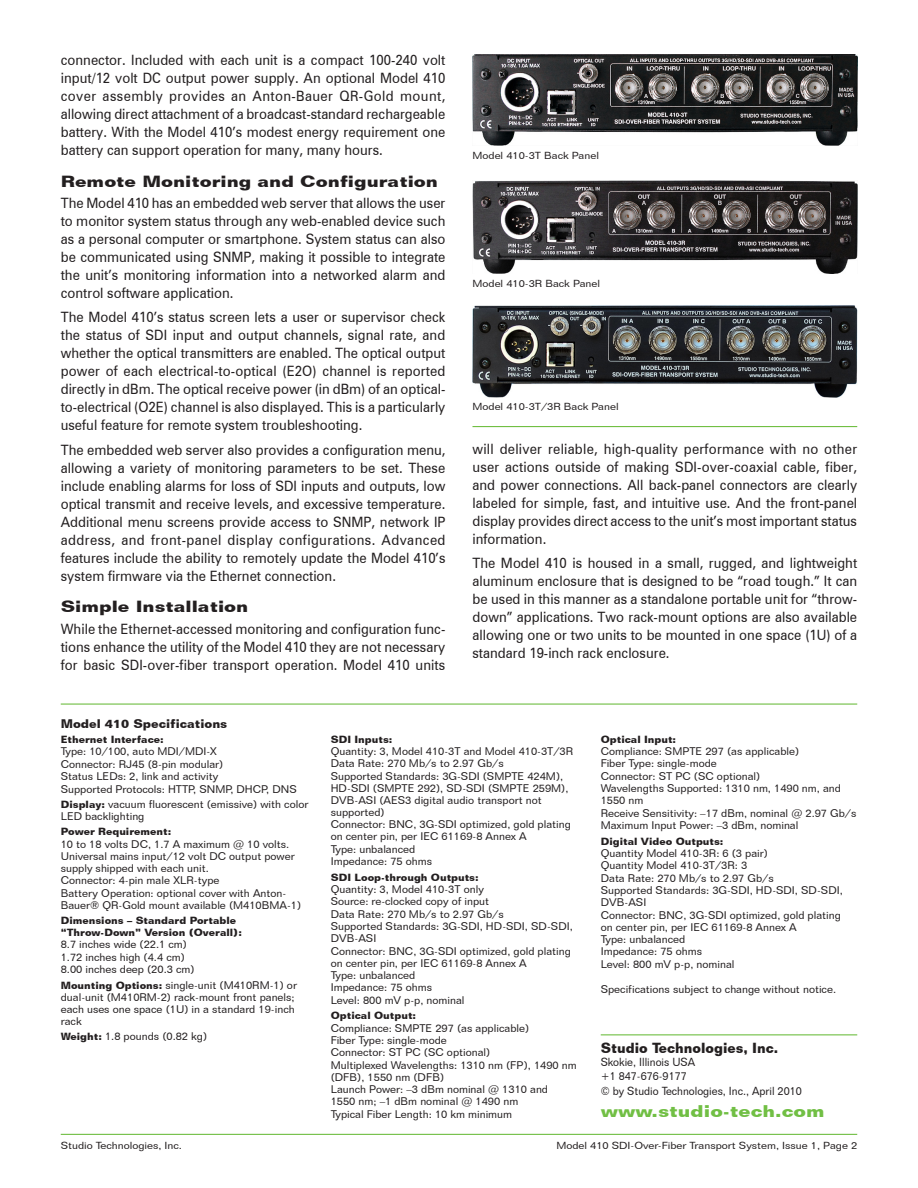
<style>
.page{position:relative;width:918px;height:1188px;background:#fff}
.page>*{position:absolute;margin:0;border:0;box-sizing:border-box;transform-origin:0 0}
.t1{font:700 16.5px "Folio BT";color:#71bf44;scale:1.2 1}
.t2{font:700 15.75px "Folio BT";color:#231f20;scale:1.2 1}
.t3{font:14.25px/18px "Zurich BT";color:#231f20;text-align:justify;scale:.93 1}
.t4{font:700 14.25px "Folio BT";color:#231f20;scale:.95 1}
.t5{font:700 12.15px "Folio BT";color:#231f20}
.t6{font:11.4px/13.5px "Folio BT";color:#231f20;scale:.95 1}
.t7{font:10.8px/12.3px "Folio BT";color:#231f20}
.t8{font:700 10.2px/12px "Folio BT";color:#231f20}
.t9{font:9.9px "Folio BT";color:#231f20;scale:1.11 1}
.s1{font-weight:700;font-size:10.2px}
</style>
<div class="page">
<hr style="left:61px;top:1134px;width:796px;height:1px;background:#71bf44">
<hr style="left:61px;top:704px;width:796px;height:1px;background:#71bf44">
<hr style="left:601px;top:1034px;width:256px;height:1px;background:#71bf44">
<hr style="left:472px;top:426px;width:385px;height:1px;background:#71bf44">
<img style="left:472px;top:54px;width:385px;height:92px">
<img style="left:472px;top:181px;width:385px;height:93px">
<img style="left:472px;top:305px;width:385px;height:93px">
<p class="t3" style="left:61px;top:51px;width:415px">connector. Included with each unit is a compact 100-240 volt input/12 volt DC output power supply. An optional Model 410 cover assembly provides an Anton-Bauer QR-Gold mount, allowing direct attachment of a broadcast-standard rechargeable battery. With the Model 410’s modest energy requirement one battery can support operation for many, many hours.</p>
<p class="t2" style="left:61px;top:172px;width:316px">Remote Monitoring and Configuration</p>
<p class="t3" style="left:61px;top:194px;width:415px">The Model 410 has an embedded web server that allows the user to monitor system status through any web-enabled device such as a personal computer or smartphone. System status can also be communicated using SNMP, making it possible to integrate the unit’s monitoring information into a networked alarm and control software application.</p>
<p class="t3" style="left:61px;top:308px;width:415px">The Model 410’s status screen lets a user or supervisor check the status of SDI input and output channels, signal rate, and whether the optical transmitters are enabled. The optical output power of each electrical-to-optical (E2O) channel is reported directly in dBm. The optical receive power (in dBm) of an optical&shy;to-electrical (O2E) channel is also displayed. This is a particularly useful feature for remote system troubleshooting.</p>
<p class="t3" style="left:61px;top:441px;width:415px">The embedded web server also provides a configuration menu, allowing a variety of monitoring parameters to be set. These include enabling alarms for loss of SDI inputs and outputs, low optical transmit and receive levels, and excessive temperature.<br>Additional menu screens provide access to SNMP, network IP address, and front-panel display configurations. Advanced features include the ability to remotely update the Model 410’s system firmware via the Ethernet connection.</p>
<p class="t2" style="left:61px;top:597px;width:158px">Simple Installation</p>
<p class="t3" style="left:61px;top:619px;width:415px">While the Ethernet-accessed monitoring and configuration func&shy;tions enhance the utility of the Model 410 they are not necessary for basic SDI-over-fiber transport operation. Model 410 units</p>
<p class="t9" style="left:472px;top:150px;width:115px">Model 410-3T Back Panel</p>
<p class="t9" style="left:472px;top:278px;width:117px">Model 410-3R Back Panel</p>
<p class="t9" style="left:472px;top:400px;width:133px">Model 410-3T/3R Back Panel</p>
<p class="t3" style="left:472px;top:440px;width:415px">will deliver reliable, high-quality performance with no other user actions outside of making SDI-over-coaxial cable, fiber, and power connections. All back-panel connectors are clearly labeled for simple, fast, and intuitive use. And the front-panel display provides direct access to the unit’s most important status information.</p>
<p class="t3" style="left:472px;top:554px;width:415px">The Model 410 is housed in a small, rugged, and lightweight aluminum enclosure that is designed to be “road tough.” It can be used in this manner as a standalone portable unit for “throw&shy;down” applications. Two rack-mount options are also available allowing one or two units to be mounted in one space (1U) of a standard 19-inch rack enclosure.</p>
<p class="t5" style="left:61px;top:716px;width:168px">Model 410 Specifications</p>
<p class="t8" style="left:61px;top:734px;width:105px">Ethernet Interface:</p>
<p class="t7" style="left:61px;top:745px;width:237px">Type: 10/100, auto MDI/MDI-X<br>Connector: RJ45 (8-pin modular)<br>Status LEDs: 2, link and activity<br>Supported Protocols: HTTP, SNMP, DHCP, DNS</p>
<p class="t7" style="left:61px;top:798px;width:249px"><span class="s1">Display:</span> vacuum fluorescent (emissive) with color<br>LED backlighting</p>
<p class="t8" style="left:61px;top:826px;width:112px">Power Requirement:</p>
<p class="t7" style="left:61px;top:838px;width:242px">10 to 18 volts DC, 1.7 A maximum @ 10 volts.<br>Universal mains input/12 volt DC output power supply shipped with each unit.<br>Connector: 4-pin male XLR-type<br>Battery Operation: optional cover with Anton-Bauer® QR-Gold mount available (M410BMA-1)</p>
<p class="t8" style="left:61px;top:914px;width:183px">Dimensions – Standard Portable “Throw-Down” Version (Overall):</p>
<p class="t7" style="left:61px;top:938px;width:135px">8.7 inches wide (22.1 cm)<br>1.72 inches high (4.4 cm)<br>8.00 inches deep (20.3 cm)</p>
<p class="t7" style="left:61px;top:979px;width:238px"><span class="s1">Mounting Options:</span> single-unit (M410RM-1) or dual-unit (M410RM-2) rack-mount front panels; each uses one space (1U) in a standard 19-inch rack</p>
<p class="t7" style="left:61px;top:1030px;width:148px"><span class="s1">Weight:</span> 1.8 pounds (0.82 kg)</p>
<p class="t8" style="left:331px;top:733px;width:63px">SDI Inputs:</p>
<p class="t7" style="left:331px;top:745px;width:244px">Quantity: 3, Model 410-3T and Model 410-3T/3R Data Rate: 270 Mb/s to 2.97 Gb/s<br>Supported Standards: 3G-SDI (SMPTE 424M), HD-SDI (SMPTE 292), SD-SDI (SMPTE 259M), DVB-ASI (AES3 digital audio transport not supported)<br>Connector: BNC, 3G-SDI optimized, gold plating on center pin, per IEC 61169-8 Annex A<br>Type: unbalanced<br>Impedance: 75 ohms</p>
<p class="t8" style="left:331px;top:871px;width:150px">SDI Loop-through Outputs:</p>
<p class="t7" style="left:331px;top:883px;width:244px">Quantity: 3, Model 410-3T only<br>Source: re-clocked copy of input<br>Data Rate: 270 Mb/s to 2.97 Gb/s<br>Supported Standards: 3G-SDI, HD-SDI, SD-SDI,<br>DVB-ASI<br>Connector: BNC, 3G-SDI optimized, gold plating on center pin, per IEC 61169-8 Annex A<br>Type: unbalanced<br>Impedance: 75 ohms<br>Level: 800 mV p-p, nominal</p>
<p class="t8" style="left:331px;top:1010px;width:87px">Optical Output:</p>
<p class="t7" style="left:331px;top:1021px;width:248px">Compliance: SMPTE 297 (as applicable)<br>Fiber Type: single-mode<br>Connector: ST PC (SC optional)<br>Multiplexed Wavelengths: 1310 nm (FP), 1490 nm (DFB), 1550 nm (DFB)<br>Launch Power: –3 dBm nominal @ 1310 and<br>1550 nm; –1 dBm nominal @ 1490 nm<br>Typical Fiber Length: 10 km minimum</p>
<p class="t8" style="left:601px;top:733px;width:77px">Optical Input:</p>
<p class="t7" style="left:601px;top:745px;width:257px">Compliance: SMPTE 297 (as applicable)<br>Fiber Type: single-mode<br>Connector: ST PC (SC optional)<br>Wavelengths Supported: 1310 nm, 1490 nm, and 1550 nm<br>Receive Sensitivity: –17 dBm, nominal @ 2.97 Gb/s Maximum Input Power: –3 dBm, nominal</p>
<p class="t8" style="left:601px;top:835px;width:124px">Digital Video Outputs:</p>
<p class="t7" style="left:601px;top:847px;width:244px">Quantity Model 410-3R: 6 (3 pair)<br>Quantity Model 410-3T/3R: 3<br>Data Rate: 270 Mb/s to 2.97 Gb/s<br>Supported Standards: 3G-SDI, HD-SDI, SD-SDI,<br>DVB-ASI<br>Connector: BNC, 3G-SDI optimized, gold plating on center pin, per IEC 61169-8 Annex A<br>Type: unbalanced<br>Impedance: 75 ohms<br>Level: 800 mV p-p, nominal</p>
<p class="t7" style="left:601px;top:983px;width:237px">Specifications subject to change without notice.</p>
<p class="t4" style="left:601px;top:1039px;width:188px">Studio Technologies, Inc.</p>
<p class="t6" style="left:601px;top:1055px;width:101px">Skokie, Illinois USA +1 847-676-9177</p>
<p class="t6" style="left:601px;top:1084px;width:213px">© by Studio Technologies, Inc., April 2010</p>
<p class="t1" style="left:601px;top:1101px;width:188px">www.studio-tech.com</p>
<p class="t9" style="left:61px;top:1139px;width:111px">Studio Technologies, Inc.</p>
<p class="t9" style="left:556px;top:1139px;width:273px">Model 410 SDI-Over-Fiber Transport System, Issue 1, Page 2</p>
</div>
